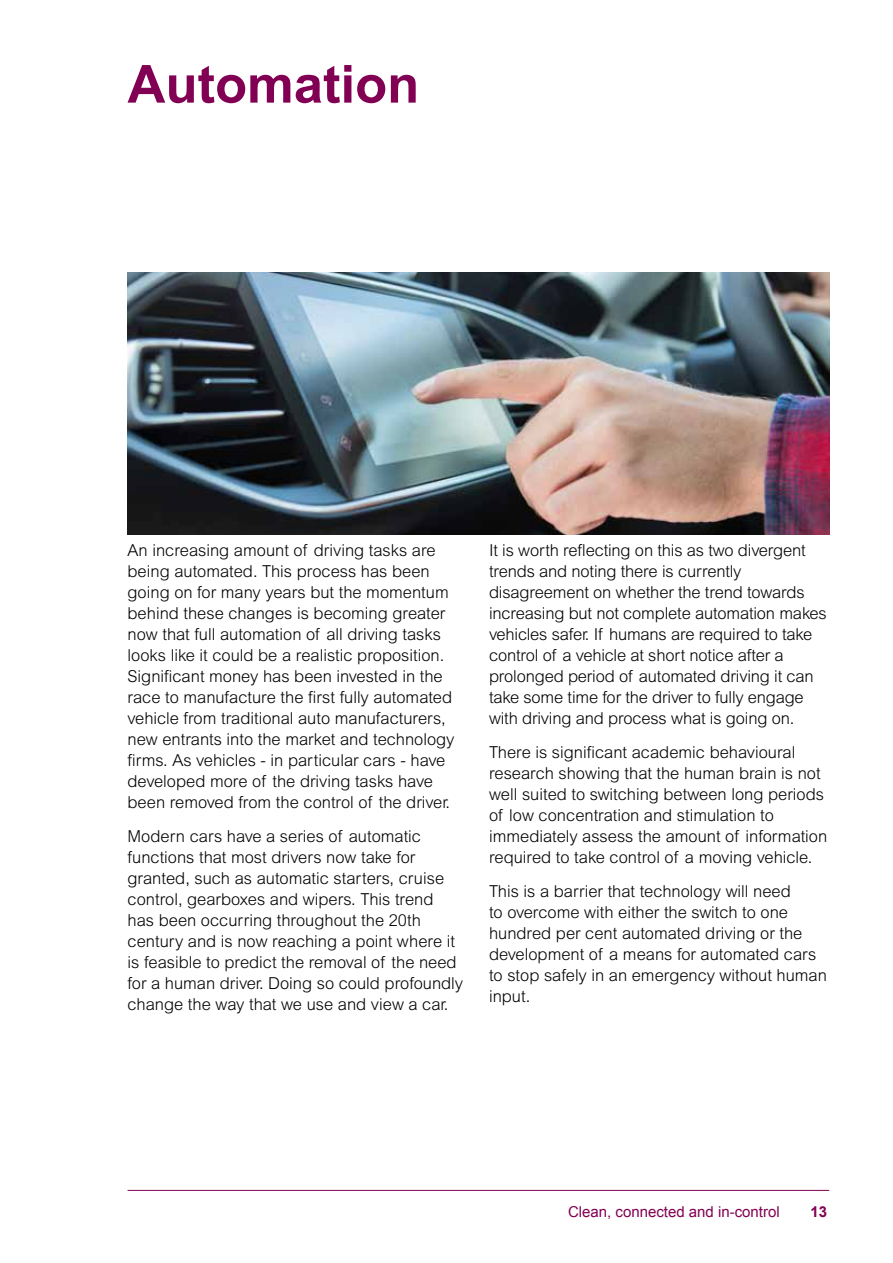
<style>
.page{position:relative;width:893px;height:1263px;background:#fff}
.page>*{position:absolute;margin:0;border:0;box-sizing:border-box;transform-origin:0 0}
.t1{font:700 52.5px "Arial";color:#820053}
.t2{font:300 16.5px/21px "Arial MT Std";color:#000}
.t3{font:15px "Arial";color:#820053}
.t4{font:700 15px "Arial";color:#820053}
</style>
<div class="page">
<hr style="left:128px;top:1190px;width:701px;height:1px;background:#820053">
<img style="left:128px;top:273px;width:701px;height:261px">
<h1 class="t1" style="left:128px;top:49px;width:293px">Automation</h1>
<p class="t2" style="left:128px;top:540px;width:328px">An increasing amount of driving tasks are being automated. This process has been going on for many years but the momentum behind these changes is becoming greater now that full automation of all driving tasks looks like it could be a realistic proposition.<br>Significant money has been invested in the race to manufacture the first fully automated vehicle from traditional auto manufacturers, new entrants into the market and technology firms. As vehicles - in particular cars - have developed more of the driving tasks have been removed from the control of the driver.</p>
<p class="t2" style="left:128px;top:826px;width:337px">Modern cars have a series of automatic functions that most drivers now take for granted, such as automatic starters, cruise control, gearboxes and wipers. This trend has been occurring throughout the 20th century and is now reaching a point where it is feasible to predict the removal of the need for a human driver. Doing so could profoundly change the way that we use and view a car.</p>
<p class="t2" style="left:489px;top:540px;width:339px">It is worth reflecting on this as two divergent trends and noting there is currently disagreement on whether the trend towards increasing but not complete automation makes vehicles safer. If humans are required to take control of a vehicle at short notice after a prolonged period of automated driving it can take some time for the driver to fully engage with driving and process what is going on.</p>
<p class="t2" style="left:489px;top:742px;width:340px">There is significant academic behavioural research showing that the human brain is not well suited to switching between long periods of low concentration and stimulation to immediately assess the amount of information required to take control of a moving vehicle.</p>
<p class="t2" style="left:489px;top:881px;width:339px">This is a barrier that technology will need<br>to overcome with either the switch to one hundred per cent automated driving or the development of a means for automated cars to stop safely in an emergency without human input.</p>
<p class="t3" style="left:568px;top:1202px;width:213px">Clean, connected and in-control</p>
<p class="t4" style="left:810px;top:1202px;width:18px">13</p>
</div>
